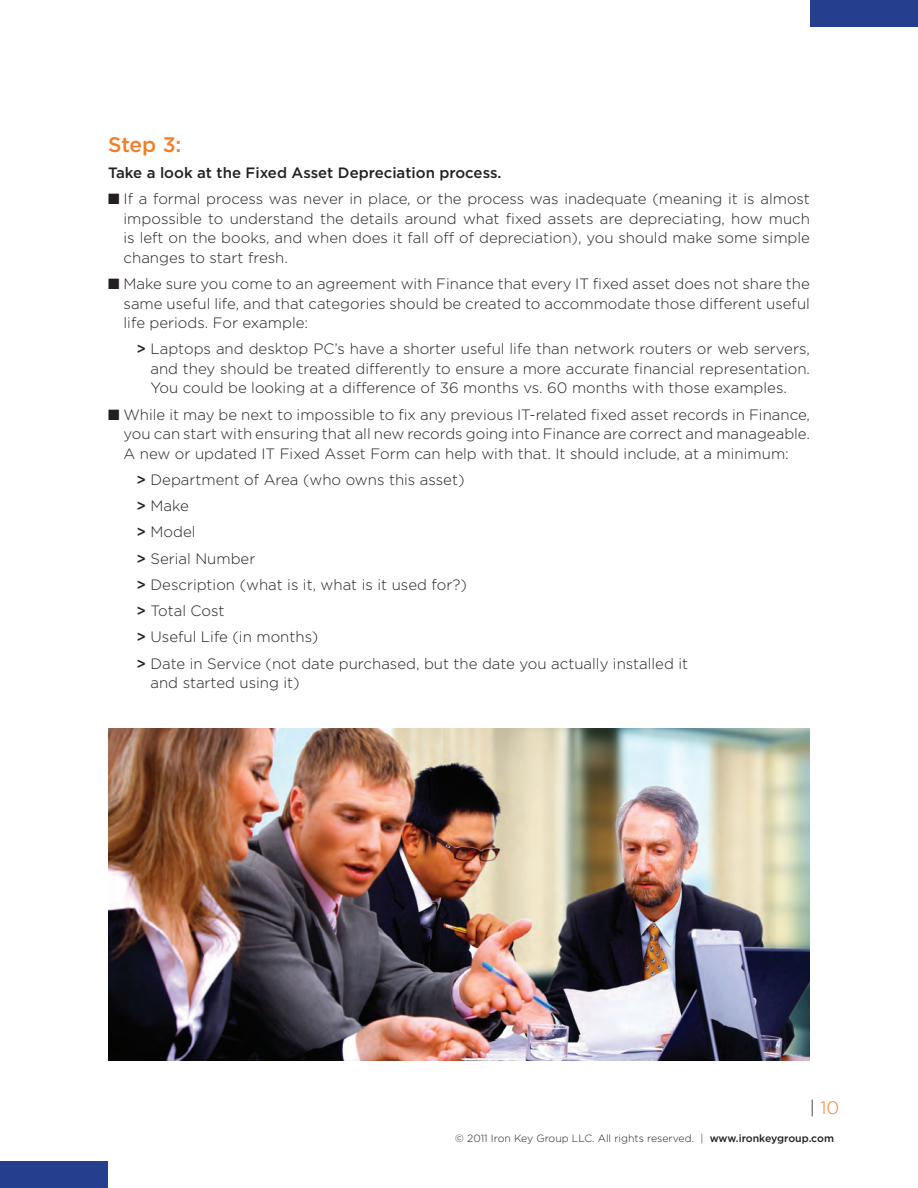
<style>
.page{position:relative;width:918px;height:1188px;background:#fff}
.page>*{position:absolute;margin:0;border:0;box-sizing:border-box;transform-origin:0 0}
.t1{font:500 21px "Gotham";color:#f47d25}
.t2{font:300 18px "Gotham";color:#f47d25}
.t3{font:300 15px/19.5px "Gotham";color:#231f20;text-align:justify}
.t4{font:500 15px "Gotham";color:#231f20}
.t5{font:300 10.5px "Gotham";color:#231f20}
.s1{font-weight:500}
.s2{color:#231f20}
</style>
<div class="page">
<div style="left:0;top:1161px;width:108px;height:27px;background:#253f8e"></div>
<div style="left:810px;top:0;width:108px;height:27px;background:#253f8e"></div>
<img style="left:108px;top:729px;width:702px;height:331px">
<h1 class="t1" style="left:108px;top:131px;width:75px">Step 3:</h1>
<p class="t4" style="left:108px;top:163px;width:395px">Take a look at the Fixed Asset Depreciation process.</p>
<p class="t3" style="left:124px;top:189px;width:688px;text-indent:-16px">■ If a formal process was never in place, or the process was inadequate (meaning it is almost impossible to understand the details around what fixed assets are depreciating, how much is left on the books, and when does it fall off of depreciation), you should make some simple changes to start fresh.</p>
<p class="t3" style="left:124px;top:274px;width:688px;text-indent:-16px">■ Make sure you come to an agreement with Finance that every IT fixed asset does not share the same useful life, and that categories should be created to accommodate those different useful life periods. For example:</p>
<p class="t3" style="left:151px;top:339px;width:661px;text-indent:-14px"><span class="s1">&gt;</span> Laptops and desktop PC’s have a shorter useful life than network routers or web servers, and they should be treated differently to ensure a more accurate financial representation.<br>You could be looking at a difference of 36 months vs. 60 months with those examples.</p>
<p class="t3" style="left:124px;top:404px;width:688px;text-indent:-16px">■ While it may be next to impossible to fix any previous IT-related fixed asset records in Finance, you can start with ensuring that all new records going into Finance are correct and manageable.<br>A new or updated IT Fixed Asset Form can help with that. It should include, at a minimum:</p>
<p class="t3" style="left:136px;top:466px;width:553px;line-height:26.2px;text-align:left"><span class="s1">&gt;</span> Department of Area (who owns this asset)<br><span class="s1">&gt;</span> Make<br><span class="s1">&gt;</span> Model<br><span class="s1">&gt;</span> Serial Number<br><span class="s1">&gt;</span> Description (what is it, what is it used for?)<br><span class="s1">&gt;</span> Total Cost<br><span class="s1">&gt;</span> Useful Life (in months)<br><span class="s1">&gt;</span> Date in Service (not date purchased, but the date you actually installed it</p>
<p class="t3" style="left:151px;top:673px;width:151px">and started using it)</p>
<p class="t2" style="left:810px;top:1096px;width:31px"><span class="s2">|</span> 10</p>
<p class="t5" style="left:455px;top:1132px;width:380px">© 2011 Iron Key Group LLC. All rights reserved. | <span class="s1">www.ironkeygroup.com</span></p>
</div>
